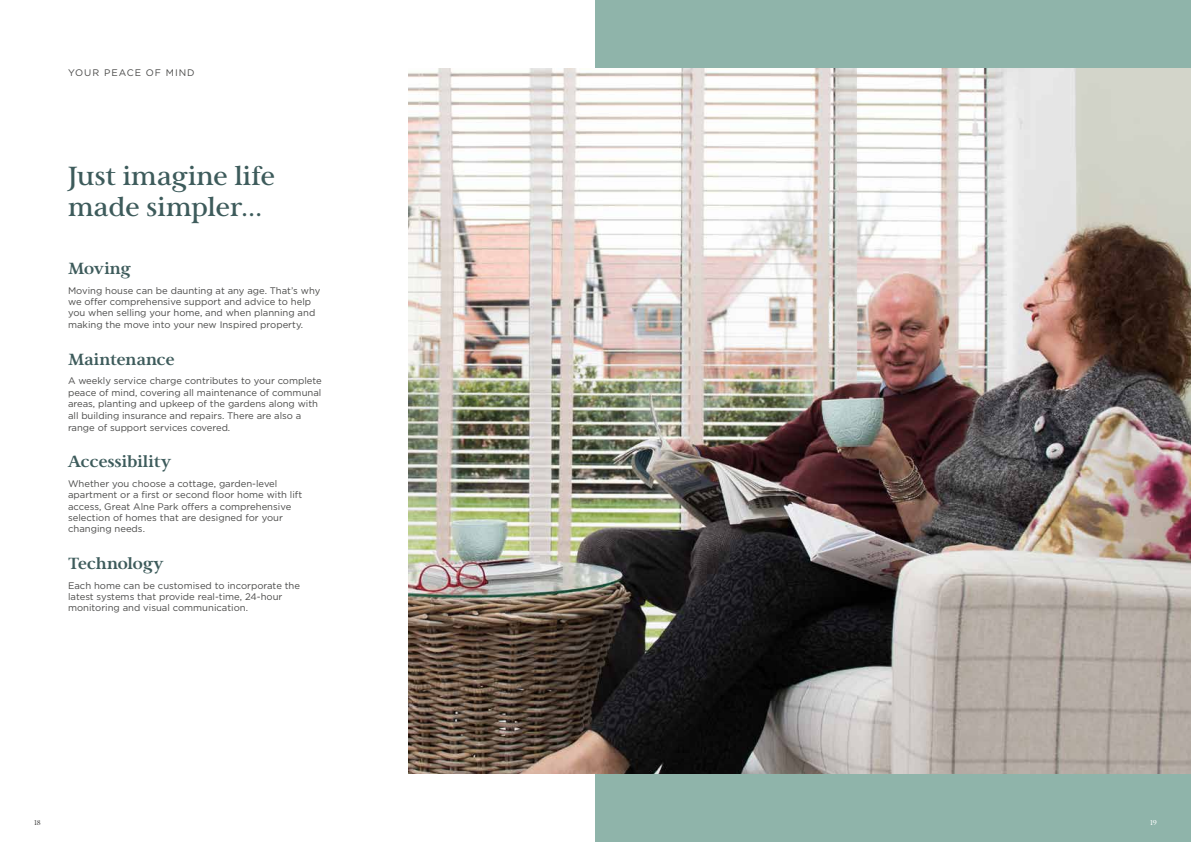
<style>
.page{position:relative;width:1191px;height:842px;background:#fff}
.page>*{position:absolute;margin:0;border:0;box-sizing:border-box;transform-origin:0 0}
.t1{font:500 26px/31.2px "Carrig Pro";color:#3d5b5b}
.t2{font:700 16px "Carrig Pro";color:#3d5b5b}
.t3{font:9.5px/11.4px "Gotham";color:#4a4a49}
.t4{font:9.5px "Gotham";letter-spacing:.1em;color:#4a4a49}
.t5{font:7px "Carrig Pro";color:#4a4a49}
.t6{font:7px "Carrig Pro";color:#fff}
</style>
<div class="page">
<div style="left:595px;top:0;width:596px;height:842px;background:#8fb4aa"></div>
<img style="left:408px;top:68px;width:783px;height:706px">
<p class="t4" style="left:68px;top:67px;width:128px">YOUR PEACE OF MIND</p>
<h1 class="t1" style="left:68px;top:161px;width:209px">Just imagine life made simpler…</h1>
<h2 class="t2" style="left:68px;top:256px;width:65px">Moving</h2>
<p class="t3" style="left:68px;top:284px;width:254px">Moving house can be daunting at any age. That’s why we offer comprehensive support and advice to help you when selling your home, and when planning and making the move into your new Inspired property.</p>
<h2 class="t2" style="left:68px;top:347px;width:108px">Maintenance</h2>
<p class="t3" style="left:68px;top:375px;width:255px">A weekly service charge contributes to your complete peace of mind, covering all maintenance of communal areas, planting and upkeep of the gardens along with all building insurance and repairs. There are also a range of support services covered.</p>
<h2 class="t2" style="left:68px;top:450px;width:105px">Accessibility</h2>
<p class="t3" style="left:68px;top:477px;width:236px">Whether you choose a cottage, garden-level apartment or a first or second floor home with lift access, Great Alne Park offers a comprehensive selection of homes that are designed for your changing needs.</p>
<h2 class="t2" style="left:68px;top:551px;width:97px">Technology</h2>
<p class="t3" style="left:68px;top:579px;width:233px">Each home can be customised to incorporate the latest systems that provide real-time, 24-hour monitoring and visual communication.</p>
<p class="t5" style="left:34px;top:817px;width:8px">18</p>
<p class="t6" style="left:1150px;top:817px;width:8px">19</p>
</div>
